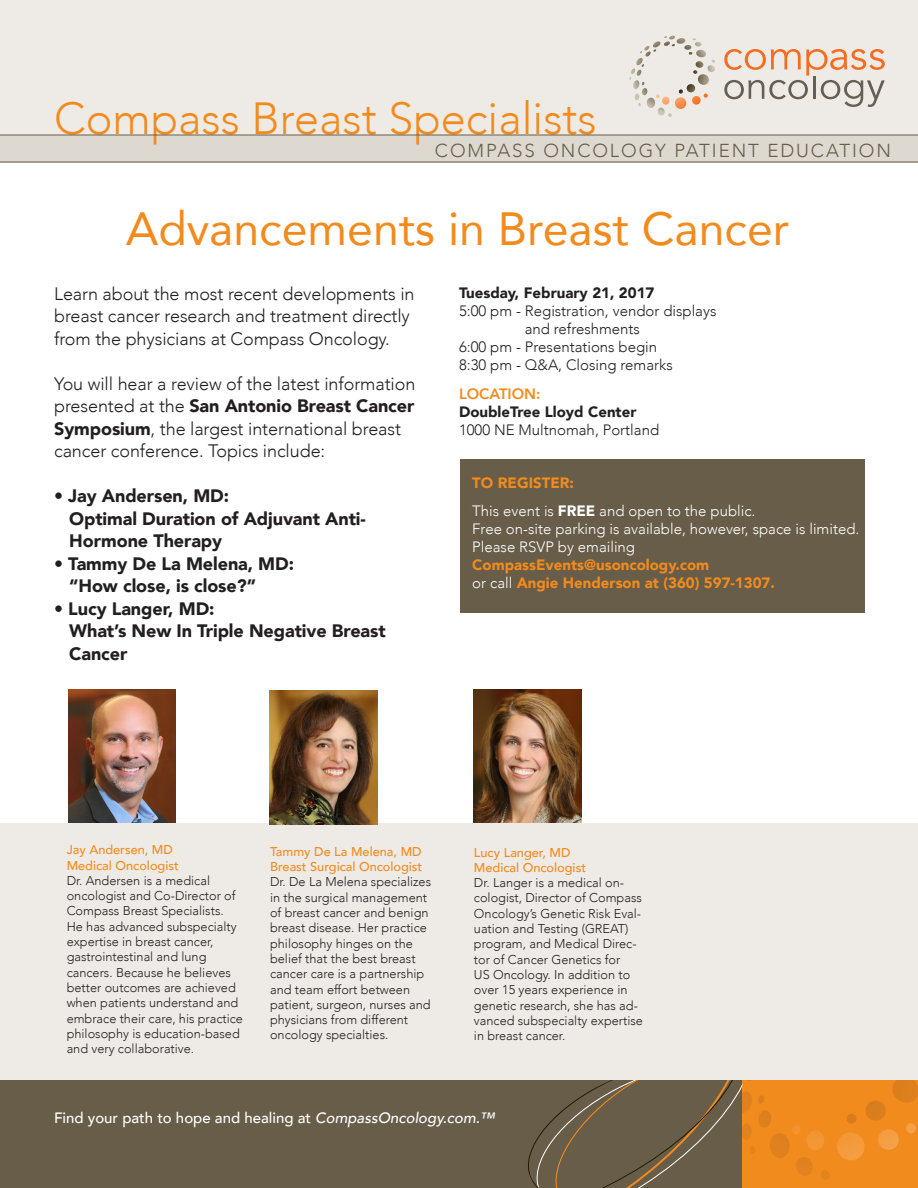
<style>
.page{position:relative;width:918px;height:1188px;background:#fff}
.page>*{position:absolute;margin:0;border:0;box-sizing:border-box;transform-origin:0 0}
.t1{font:46.5px "Avenir";color:#f28b1d}
.t2{font:300 45px "Avenir";color:#f28b1d}
.t3{font:300 18.75px "Avenir";letter-spacing:.1em;color:#685d49}
.t4{font:300 18px/22.5px "Avenir";letter-spacing:-.005em;color:#231f20}
.t5{font:900 18px/22.5px "Avenir";letter-spacing:-.005em;color:#231f20}
.t6{font:300 15px "Avenir";color:#231f20}
.t7{font:300 15px/18px "Avenir";color:#fff}
.t8{font:900 15px "Avenir";color:#f28b1d}
.t9{font:500 15px "Avenir";color:#fff}
.t10{font:900 15px "Avenir";color:#231f20}
.t11{font:800 15px "Avenir";color:#f28b1d}
.t12{font:300 12.75px/15.3px "Avenir";color:#231f20}
.t13{font:500 12.75px "Avenir";color:#f28b1d}
.s1{font-weight:900}
.s2{font-weight:300;color:#fff}
.s3{font-style:italic}
</style>
<div class="page">
<div style="left:0;top:15px;width:918px;height:147px;background:#ddd9d1"></div>
<div style="left:0;top:824px;width:918px;height:256px;background:#eeebe7"></div>
<div style="left:0;top:0;width:918px;height:135px;background:#eeebe7"></div>
<div style="left:0;top:1080px;width:918px;height:108px;background:#685d49"></div>
<div style="left:742px;top:1080px;width:176px;height:108px;background:#f28b1d"></div>
<svg style="left:792px;top:1123px;width:124px;height:37px"></svg>
<svg style="left:528px;top:1080px;width:214px;height:108px"></svg>
<hr style="left:0;top:135px;width:918px;height:1px;background:#685d49">
<hr style="left:0;top:162px;width:918px;height:1px;background:#685d49">
<img style="left:68px;top:689px;width:108px;height:134px">
<img style="left:474px;top:689px;width:108px;height:134px">
<img style="left:270px;top:691px;width:107px;height:133px">
<div style="left:460px;top:459px;width:405px;height:153px;background:#685d49"></div>
<svg style="left:724px;top:49px;width:161px;height:58px"></svg>
<svg style="left:656px;top:93px;width:52px;height:16px"></svg>
<svg style="left:636px;top:36px;width:79px;height:36px"></svg>
<p class="t2" style="left:54px;top:92px;width:544px">Compass Breast Specialists</p>
<p class="t3" style="left:435px;top:140px;width:458px">COMPASS ONCOLOGY PATIENT EDUCATION</p>
<p class="t1" style="left:126px;top:192px;width:665px">Advancements in Breast Cancer</p>
<p class="t4" style="left:54px;top:282px;width:362px">Learn about the most recent developments in breast cancer research and treatment directly from the physicians at Compass Oncology.</p>
<p class="t4" style="left:54px;top:372px;width:363px">You will hear a review of the latest information presented at the <span class="s1">San Antonio Breast Cancer Symposium</span>, the largest international breast cancer conference. Topics include:</p>
<p class="t5" style="left:54px;top:484px;width:177px">• Jay Andersen, MD:</p>
<p class="t5" style="left:69px;top:507px;width:298px">Optimal Duration of Adjuvant Anti-<br>Hormone Therapy</p>
<p class="t5" style="left:54px;top:552px;width:241px">• Tammy De La Melena, MD:</p>
<p class="t5" style="left:69px;top:574px;width:188px">“How close, is close?”</p>
<p class="t5" style="left:54px;top:597px;width:162px">• Lucy Langer, MD:</p>
<p class="t5" style="left:69px;top:619px;width:318px">What’s New In Triple Negative Breast<br>Cancer</p>
<p class="t10" style="left:459px;top:280px;width:197px">Tuesday, February 21, 2017</p>
<p class="t6" style="left:459px;top:302px;width:259px">5:00 pm - Registration, vendor displays</p>
<p class="t6" style="left:525px;top:320px;width:117px">and refreshments</p>
<p class="t6" style="left:459px;top:338px;width:200px">6:00 pm - Presentations begin</p>
<p class="t6" style="left:459px;top:356px;width:215px">8:30 pm - Q&amp;A, Closing remarks</p>
<p class="t11" style="left:459px;top:380px;width:83px">LOCATION:</p>
<p class="t10" style="left:459px;top:399px;width:179px">DoubleTree Lloyd Center</p>
<p class="t6" style="left:459px;top:421px;width:202px">1000 NE Multnomah, Portland</p>
<p class="t8" style="left:472px;top:469px;width:103px">TO REGISTER:</p>
<p class="t7" style="left:472px;top:502px;width:285px">This event is <span class="s1">FREE</span> and open to the public.</p>
<p class="t7" style="left:472px;top:520px;width:389px">Free on-site parking is available, however, space is limited.<br>Please RSVP by emailing</p>
<p class="t8" style="left:472px;top:552px;width:238px">CompassEvents@usoncology.com</p>
<p class="t8" style="left:472px;top:570px;width:304px"><span class="s2">or call</span> Angie Henderson at (360) 597-1307.</p>
<p class="t13" style="left:67px;top:839px;width:108px">Jay Andersen, MD</p>
<p class="t13" style="left:67px;top:854px;width:114px">Medical Oncologist</p>
<p class="t12" style="left:67px;top:873px;width:178px">Dr. Andersen is a medical oncologist and Co-Director of<br>Compass Breast Specialists.<br>He has advanced subspecialty expertise in breast cancer, gastrointestinal and lung cancers. Because he believes better outcomes are achieved when patients understand and embrace their care, his practice philosophy is education-based and very collaborative.</p>
<p class="t13" style="left:270px;top:840px;width:153px">Tammy De La Melena, MD</p>
<p class="t13" style="left:270px;top:856px;width:154px">Breast Surgical Oncologist</p>
<p class="t12" style="left:270px;top:874px;width:163px">Dr. De La Melena specializes in the surgical management of breast cancer and benign breast disease. Her practice philosophy hinges on the</p>
<p class="t12" style="left:270px;top:951px;width:147px">belief that the best breast</p>
<p class="t12" style="left:270px;top:966px;width:156px">cancer care is a partnership</p>
<p class="t12" style="left:270px;top:982px;width:142px">and team effort between</p>
<p class="t12" style="left:270px;top:997px;width:162px">patient, surgeon, nurses and</p>
<p class="t12" style="left:270px;top:1012px;width:140px">physicians from different</p>
<p class="t12" style="left:270px;top:1027px;width:120px">oncology specialties.</p>
<p class="t13" style="left:474px;top:841px;width:98px">Lucy Langer, MD</p>
<p class="t13" style="left:474px;top:856px;width:114px">Medical Oncologist</p>
<p class="t12" style="left:474px;top:875px;width:171px">Dr. Langer is a medical on&shy;cologist, Director of Compass<br>Oncology’s Genetic Risk Eval&shy;uation and Testing (GREAT) program, and Medical Direc&shy;tor of Cancer Genetics for<br>US Oncology. In addition to over 15 years experience in genetic research, she has ad&shy;vanced subspecialty expertise in breast cancer.</p>
<p class="t9" style="left:54px;top:1104px;width:443px">Find your path to hope and healing at <span class="s3">CompassOncology.com.™</span></p>
</div>
